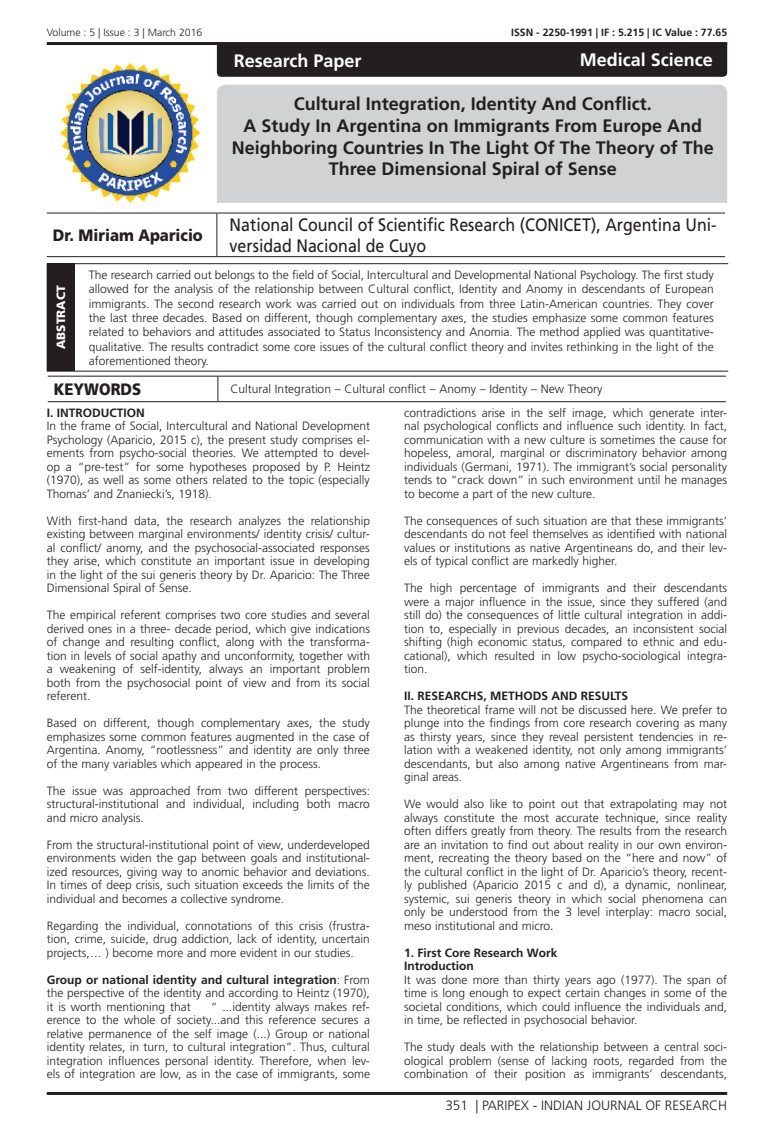
<style>
.page{position:relative;width:774px;height:1136px;background:#fff}
.page>*{position:absolute;margin:0;border:0;box-sizing:border-box;transform-origin:0 0}
.Paripex_Articles_Hea{font:700 18px/21.6px "Frutiger LT Std";color:#231f20;text-align:center}
.Paripex_Address{font:18px/21.6px "Frutiger LT Std";color:#231f20;scale:.89 1}
.Paripex_Subject_Name{font:700 18px "Frutiger LT Std";color:#fff}
.Paripex_Author_Name{font:900 16.5px "Frutiger LT Std";color:#231f20;scale:.9 1}
.t1{font:300 13.5px "Frutiger LT Std";color:#231f20}
.Paripex_Body_Text{font:300 12px/13.5px "Frutiger LT Std";color:#231f20;text-align:justify}
.Paripex_Abstract{font:300 12px/14.4px "Frutiger LT Std";color:#231f20;text-align:justify}
.Paripex_Bold{font:700 12px "Frutiger LT Std";color:#231f20}
.Paripex_Keywords{font:300 12px "Frutiger LT Std";color:#231f20}
.t2{font:900 12px "Frutiger LT Std";color:#fff}
.t3{font:700 10.5px "Frutiger LT Std";color:#231f20}
.t4{font:300 10.5px "Frutiger LT Std";color:#231f20}
.s1{font-weight:700}
.s2{font-family:"Arial";font-weight:400}
</style>
<div class="page">
<hr style="left:47px;top:42px;width:680px;height:3px;background:#231f20">
<hr style="left:47px;top:1091px;width:680px;height:3px;background:#231f20">
<div style="left:217px;top:85px;width:510px;height:118px;background:#d1d2d4"></div>
<div style="left:217px;top:45px;width:510px;height:32px;background:#231f20"></div>
<img style="left:61px;top:63px;width:139px;height:140px">
<hr style="left:47px;top:213px;width:170px;height:1px;background:#231f20">
<hr style="left:217px;top:213px;width:508px;height:1px;background:#231f20">
<hr style="left:216px;top:213px;width:1px;height:43px;background:#231f20">
<hr style="left:47px;top:256px;width:170px;height:1px;background:#231f20">
<hr style="left:217px;top:256px;width:508px;height:1px;background:#231f20">
<hr style="left:48px;top:376px;width:170px;height:1px;background:#231f20">
<hr style="left:218px;top:376px;width:508px;height:1px;background:#231f20">
<svg style="left:217px;top:376px;width:1px;height:25px"></svg>
<hr style="left:48px;top:401px;width:170px;height:1px;background:#231f20">
<hr style="left:218px;top:401px;width:508px;height:1px;background:#231f20">
<div style="left:47px;top:264px;width:27px;height:107px;background:#231f20"></div>
<svg style="left:47px;top:263px;width:27px;height:1px"></svg>
<hr style="left:74px;top:263px;width:654px;height:1px;background:#231f20">
<hr style="left:74px;top:264px;width:1px;height:107px;background:#231f20">
<svg style="left:47px;top:371px;width:27px;height:1px"></svg>
<hr style="left:74px;top:371px;width:654px;height:1px;background:#231f20">
<p class="t4" style="left:47px;top:27px;width:157px">Volume : 5 | Issue : 3 | March 2016</p>
<p class="t3" style="left:511px;top:27px;width:217px">ISSN - 2250-1991 | IF : 5.215 | IC Value : 77.65</p>
<p class="Paripex_Subject_Name" style="left:580px;top:49px;width:135px">Medical Science</p>
<p class="Paripex_Subject_Name" style="left:234px;top:50px;width:129px">Research Paper</p>
<p class="Paripex_Articles_Hea" style="left:294px;top:93px;width:360px">Cultural Integration, Identity And Conflict.</p>
<p class="Paripex_Articles_Hea" style="left:232px;top:115px;width:484px">A Study In Argentina on Immigrants From Europe And<br>Neighboring Countries In The Light Of The Theory of The<br>Three Dimensional Spiral of Sense</p>
<p class="Paripex_Author_Name" style="left:53px;top:225px;width:168px">Dr. Miriam Aparicio</p>
<p class="Paripex_Address" style="left:230px;top:214px;width:549px">National Council of Scientific Research (CONICET), Argentina Uni&shy;versidad Nacional de Cuyo</p>
<p class="t2" style="left:54px;top:349px;width:65px;rotate:-90deg">ABSTRACT</p>
<p class="Paripex_Abstract" style="left:89px;top:267px;width:626px">The research carried out belongs to the field of Social, Intercultural and Developmental National Psychology. The first study allowed for the analysis of the relationship between Cultural conflict, Identity and Anomy in descendants of European immigrants. The second research work was carried out on individuals from three Latin-American countries. They cover the last three decades. Based on different, though complementary axes, the studies emphasize some common features related to behaviors and attitudes associated to Status Inconsistency and Anomia. The method applied was quantitative&shy;qualitative. The results contradict some core issues of the cultural conflict theory and invites rethinking in the light of the aforementioned theory.</p>
<p class="Paripex_Author_Name" style="left:54px;top:379px;width:99px">KEYWORDS</p>
<p class="Paripex_Keywords" style="left:231px;top:382px;width:373px">Cultural Integration – Cultural conflict – Anomy – Identity – New Theory</p>
<p class="Paripex_Bold" style="left:47px;top:405px;width:100px">I. INTRODUCTION</p>
<p class="Paripex_Body_Text" style="left:47px;top:419px;width:325px">In the frame of Social, Intercultural and National Development Psychology (Aparicio, 2015 c), the present study comprises el&shy;ements from psycho-social theories. We attempted to devel&shy;op a “pre-test” for some hypotheses proposed by P. Heintz (1970), as well as some others related to the topic (especially Thomas’ and Znaniecki’s, 1918).</p>
<p class="Paripex_Body_Text" style="left:47px;top:514px;width:325px">With first-hand data, the research analyzes the relationship existing between marginal environments/ identity crisis/ cultur&shy;al conflict/ anomy, and the psychosocial-associated responses they arise, which constitute an important issue in developing in the light of the sui generis theory by Dr. Aparicio: The Three Dimensional Spiral of Sense.</p>
<p class="Paripex_Body_Text" style="left:47px;top:608px;width:325px">The empirical referent comprises two core studies and several derived ones in a three- decade period, which give indications of change and resulting conflict, along with the transforma&shy;tion in levels of social apathy and unconformity, together with a weakening of self-identity, always an important problem both from the psychosocial point of view and from its social referent.</p>
<p class="Paripex_Body_Text" style="left:47px;top:716px;width:325px">Based on different, though complementary axes, the study emphasizes some common features augmented in the case of Argentina. Anomy, “rootlessness” and identity are only three of the many variables which appeared in the process.</p>
<p class="Paripex_Body_Text" style="left:47px;top:784px;width:325px">The issue was approached from two different perspectives: structural-institutional and individual, including both macro and micro analysis.</p>
<p class="Paripex_Body_Text" style="left:47px;top:838px;width:325px">From the structural-institutional point of view, underdeveloped environments widen the gap between goals and institutional&shy;ized resources, giving way to anomic behavior and deviations.<br>In times of deep crisis, such situation exceeds the limits of the individual and becomes a collective syndrome.</p>
<p class="Paripex_Body_Text" style="left:47px;top:919px;width:325px">Regarding the individual, connotations of this crisis (frustra&shy;tion, crime, suicide, drug addiction, lack of identity, uncertain projects,… ) become more and more evident in our studies.</p>
<p class="Paripex_Body_Text" style="left:47px;top:973px;width:325px"><span class="s1">Group or national identity and cultural integration</span>: From the perspective of the identity and according to Heintz (1970), it is worth mentioning that</p>
<p class="Paripex_Body_Text" style="left:47px;top:1000px;width:325px;text-indent:164px">“ ...identity always makes ref&shy;erence to the whole of society...and this reference secures a relative permanence of the self image (...) Group or national identity relates, in turn, to cultural integration”. Thus, cultural integration influences personal identity. Therefore, when lev&shy;els of integration are low, as in the case of immigrants, some</p>
<p class="Paripex_Body_Text" style="left:404px;top:406px;width:325px">contradictions arise in the self image, which generate inter&shy;nal psychological conflicts and influence such identity. In fact, communication with a new culture is sometimes the cause for hopeless, amoral, marginal or discriminatory behavior among individuals (Germani, 1971). The immigrant’s social personality tends to “crack down” in such environment until he manages to become a part of the new culture.</p>
<p class="Paripex_Body_Text" style="left:404px;top:514px;width:325px">The consequences of such situation are that these immigrants’ descendants do not feel themselves as identified with national values or institutions as native Argentineans do, and their lev&shy;els of typical conflict are markedly higher.</p>
<p class="Paripex_Body_Text" style="left:404px;top:581px;width:325px">The high percentage of immigrants and their descendants were a major influence in the issue, since they suffered (and still do) the consequences of little cultural integration in addi&shy;tion to, especially in previous decades, an inconsistent social shifting (high economic status, compared to ethnic and edu&shy;cational), which resulted in low psycho-sociological integra&shy;tion.</p>
<p class="Paripex_Bold" style="left:404px;top:689px;width:226px">II. RESEARCHS, METHODS AND RESULTS</p>
<p class="Paripex_Body_Text" style="left:404px;top:703px;width:325px">The theoretical frame will not be discussed here. We prefer to plunge into the findings from core research covering as many as thirsty years, since they reveal persistent tendencies in re&shy;lation with a weakened identity, not only among immigrants’ descendants, but also among native Argentineans from mar&shy;ginal areas.</p>
<p class="Paripex_Body_Text" style="left:404px;top:797px;width:325px">We would also like to point out that extrapolating may not always constitute the most accurate technique, since reality often differs greatly from theory. The results from the research are an invitation to find out about reality in our own environ&shy;ment, recreating the theory based on the “here and now” of the cultural conflict in the light of Dr. Aparicio’s theory, recent&shy;ly published (Aparicio 2015 c and d), a dynamic, nonlinear, systemic, sui generis theory in which social phenomena can only be understood from the 3 level interplay: macro social, meso institutional and micro<span class="s2">.</span></p>
<p class="Paripex_Bold" style="left:404px;top:945px;width:155px">1. First Core Research Work</p>
<p class="Paripex_Bold" style="left:404px;top:959px;width:71px">Introduction</p>
<p class="Paripex_Body_Text" style="left:404px;top:973px;width:325px">It was done more than thirty years ago (1977). The span of time is long enough to expect certain changes in some of the societal conditions, which could influence the individuals and, in time, be reflected in psychosocial behavior.</p>
<p class="Paripex_Body_Text" style="left:404px;top:1040px;width:325px">The study deals with the relationship between a central soci&shy;ological problem (sense of lacking roots, regarded from the combination of their position as immigrants’ descendants,</p>
<p class="t1" style="left:445px;top:1097px;width:283px">351 | PARIPEX - INDIAN JOURNAL OF RESEARCH</p>
</div>
